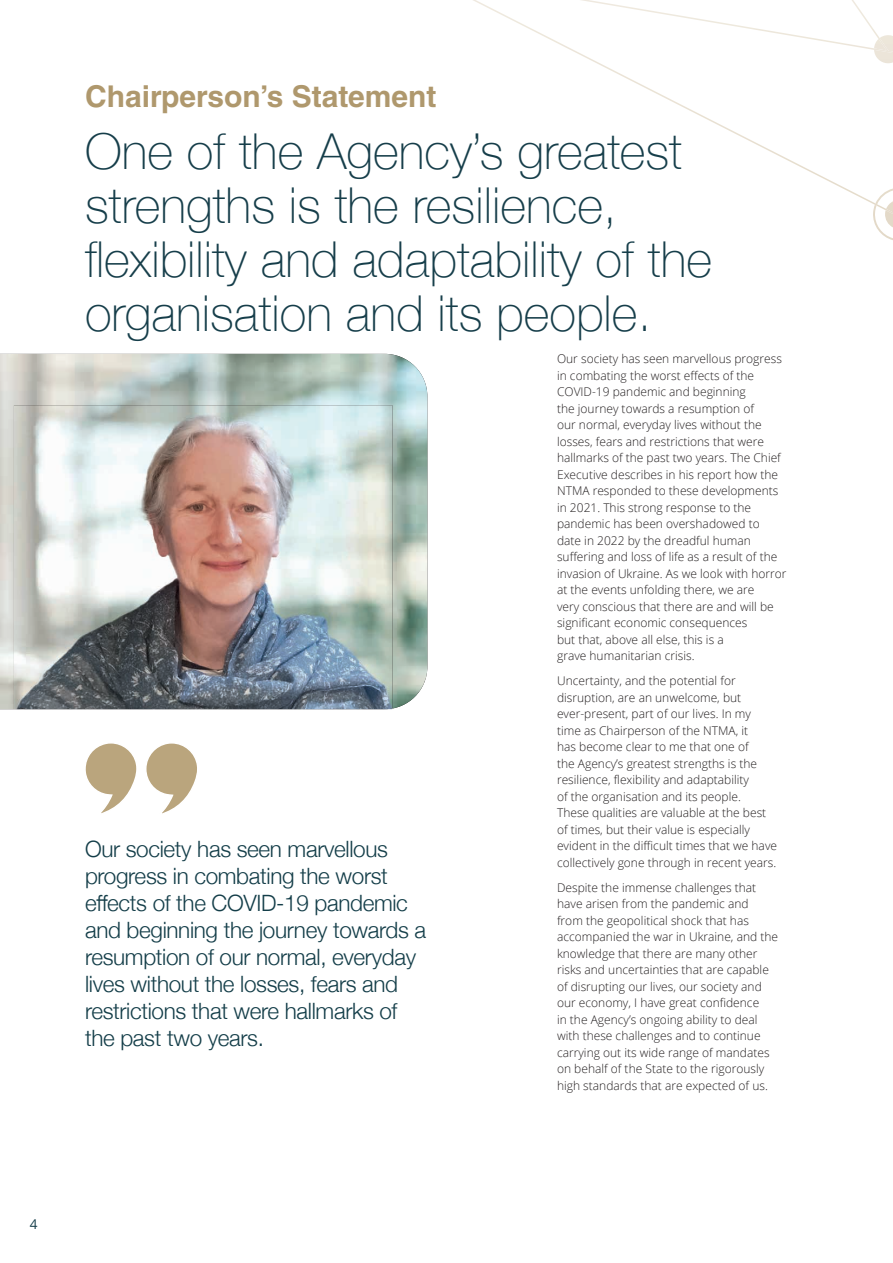
<style>
.page{position:relative;width:893px;height:1263px;background:#fff}
.page>*{position:absolute;margin:0;border:0;box-sizing:border-box;transform-origin:0 0}
.t1{font:100 49.5px/54px "Helvetica Neue";color:#163e4a}
.t2{font:700 30px "Helvetica LT Std";color:#af986d}
.t3{font:300 22.5px/27px "Helvetica Neue";letter-spacing:-.015em;color:#143e49}
.t4{font:13.5px "Open Sans";color:#163e4a}
.t5{font:300 12px/16.5px "Open Sans";color:#231f20}
</style>
<div class="page">
<svg style="left:873px;top:214px;width:20px;height:26px"></svg>
<svg style="left:473px;top:0;width:420px;height:214px"></svg>
<img style="left:0;top:354px;width:427px;height:355px">
<svg style="left:146px;top:743px;width:51px;height:71px"></svg>
<svg style="left:85px;top:743px;width:52px;height:71px"></svg>
<img style="left:14px;top:405px;width:378px;height:304px">
<h2 class="t2" style="left:85px;top:78px;width:353px">Chairperson’s Statement</h2>
<h1 class="t1" style="left:85px;top:122px;width:629px">One of the Agency’s greatest strengths is the resilience, flexibility and adaptability of the organisation and its people.</h1>
<p class="t5" style="left:557px;top:350px;width:231px">Our society has seen marvellous progress in combating the worst effects of the COVID-19 pandemic and beginning<br>the journey towards a resumption of<br>our normal, everyday lives without the losses, fears and restrictions that were hallmarks of the past two years. The Chief Executive describes in his report how the NTMA responded to these developments in 2021. This strong response to the pandemic has been overshadowed to date in 2022 by the dreadful human suffering and loss of life as a result of the invasion of Ukraine. As we look with horror at the events unfolding there, we are<br>very conscious that there are and will be significant economic consequences<br>but that, above all else, this is a<br>grave humanitarian crisis.</p>
<p class="t5" style="left:557px;top:672px;width:222px">Uncertainty, and the potential for disruption, are an unwelcome, but ever-present, part of our lives. In my time as Chairperson of the NTMA, it<br>has become clear to me that one of<br>the Agency’s greatest strengths is the resilience, flexibility and adaptability<br>of the organisation and its people.<br>These qualities are valuable at the best of times, but their value is especially evident in the difficult times that we have collectively gone through in recent years.</p>
<p class="t5" style="left:557px;top:879px;width:223px">Despite the immense challenges that have arisen from the pandemic and<br>from the geopolitical shock that has accompanied the war in Ukraine, and the knowledge that there are many other risks and uncertainties that are capable of disrupting our lives, our society and our economy, I have great confidence<br>in the Agency’s ongoing ability to deal with these challenges and to continue carrying out its wide range of mandates on behalf of the State to the rigorously high standards that are expected of us.</p>
<p class="t3" style="left:85px;top:834px;width:343px">Our society has seen marvellous progress in combating the worst effects of the COVID-19 pandemic and beginning the journey towards a resumption of our normal, everyday lives without the losses, fears and restrictions that were hallmarks of the past two years.</p>
<p class="t4" style="left:30px;top:1215px;width:9px">4</p>
</div>
